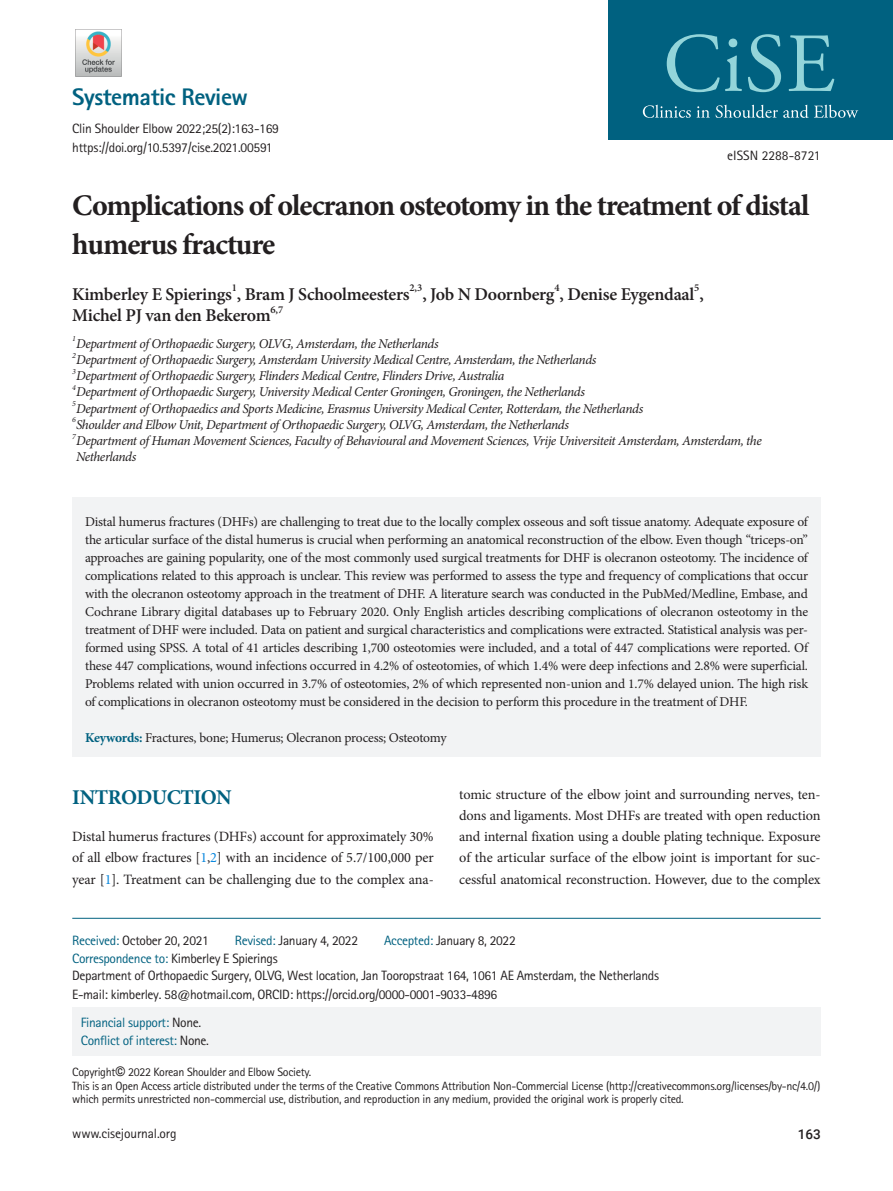
<style>
.page{position:relative;width:893px;height:1191px;background:#fff}
.page>*{position:absolute;margin:0;border:0;box-sizing:border-box;transform-origin:0 0}
.article-title{font:700 30px/39px "Minion Pro";letter-spacing:-.035em;color:#231f20}
.subject{font:800 24px "Rotis Sans Serif Std";letter-spacing:-.02em;color:#006180}
.body-title{font:700 21px "Minion Pro";letter-spacing:-.02em;color:#006180}
.contrib-group{font:600 18px "Minion Pro";letter-spacing:-.015em;color:#231f20}
.body{font:14.25px/21.3px "Minion Pro";letter-spacing:-.01em;color:#231f20;text-align:justify}
.abstract{font:13.5px/18px "Minion Pro";letter-spacing:-.02em;color:#231f20;text-align:justify}
.aff{font:italic 13.5px/16.2px "Minion Pro";letter-spacing:-.03em;color:#231f20}
.date-published{font:13.5px/17.1px "Rotis Sans Serif Std";letter-spacing:-.025em;color:#231f20}
.doi{font:13.5px "Rotis Sans Serif Std";letter-spacing:-.02em;color:#231f20}
.date-published-2{font:13.5px "Rotis Sans Serif Std";letter-spacing:-.025em;color:#006180}
.date-published-3{font:13.5px "Rotis Sans Serif Std";color:#231f20}
.t1{font:500 13.5px "Roboto";color:#231f20}
.t2{font:12px/13.5px "Rotis Sans Serif Std";letter-spacing:-.025em;color:#231f20}
.contrib-group-2{font:600 10.5px "Minion Pro";color:#231f20}
.aff-2{font:italic 7.8px "Minion Pro";color:#231f20}
.s1{font-weight:700;color:#006180}
.s2{color:#0b88de}
.s3{color:#006180}
.s4{color:#231f20}
.s5{font-family:"Roboto";font-weight:500;font-size:13.5px}
</style>
<div class="page">
<div style="left:72px;top:497px;width:749px;height:260px;background:#f2f3f4"></div>
<div style="left:72px;top:1007px;width:749px;height:48px;background:#f2f3f4"></div>
<hr style="left:72px;top:918px;width:749px;height:1px;background:#006180">
<div style="left:608px;top:0;width:285px;height:139px;background:#006180"></div>
<svg style="left:667px;top:34px;width:75px;height:58px"></svg>
<svg style="left:748px;top:34px;width:33px;height:58px"></svg>
<svg style="left:788px;top:35px;width:46px;height:56px"></svg>
<svg style="left:643px;top:105px;width:215px;height:13px"></svg>
<img style="left:75px;top:29px;width:47px;height:47px">
<p class="subject" style="left:72px;top:82px;width:177px">Systematic Review</p>
<p class="doi" style="left:72px;top:121px;width:208px">Clin Shoulder Elbow 2022;25(2):163-169</p>
<p class="doi" style="left:72px;top:139px;width:202px">https://doi.org/10.5397/cise.2021.00591</p>
<p class="article-title" style="left:72px;top:185px;width:739px">Complications of olecranon osteotomy in the treatment of distal humerus fracture</p>
<p class="contrib-group" style="left:72px;top:281px;width:339px">Kimberley E Spierings , Bram J Schoolmeesters</p>
<p class="date-published-3" style="left:727px;top:147px;width:95px">eISSN 2288-8721</p>
<p class="contrib-group-2" style="left:232px;top:281px;width:7px">1</p>
<p class="contrib-group-2" style="left:409px;top:281px;width:14px">2,3</p>
<p class="contrib-group" style="left:422px;top:281px;width:283px">, Job N Doornberg , Denise Eygendaal ,</p>
<p class="contrib-group-2" style="left:554px;top:281px;width:7px">4</p>
<p class="contrib-group-2" style="left:694px;top:281px;width:7px">5</p>
<p class="contrib-group" style="left:72px;top:303px;width:200px">Michel PJ van den Bekerom</p>
<p class="contrib-group-2" style="left:270px;top:302px;width:14px">6,7</p>
<p class="aff-2" style="left:72px;top:333px;width:5px">1</p>
<p class="aff" style="left:76px;top:335px;width:364px">Department of Orthopaedic Surgery, OLVG, Amsterdam, the Netherlands</p>
<p class="aff-2" style="left:72px;top:350px;width:5px">2</p>
<p class="aff" style="left:76px;top:351px;width:522px">Department of Orthopaedic Surgery, Amsterdam University Medical Centre, Amsterdam, the Netherlands</p>
<p class="aff-2" style="left:72px;top:366px;width:5px">3</p>
<p class="aff" style="left:76px;top:368px;width:430px">Department of Orthopaedic Surgery, Flinders Medical Centre, Flinders Drive, Australia</p>
<p class="aff-2" style="left:72px;top:382px;width:5px">4</p>
<p class="aff" style="left:76px;top:384px;width:510px">Department of Orthopaedic Surgery, University Medical Center Groningen, Groningen, the Netherlands</p>
<p class="aff-2" style="left:72px;top:398px;width:5px">5</p>
<p class="aff" style="left:76px;top:400px;width:569px">Department of Orthopaedics and Sports Medicine, Erasmus University Medical Center, Rotterdam, the Netherlands</p>
<p class="aff-2" style="left:72px;top:414px;width:5px">6</p>
<p class="aff" style="left:76px;top:416px;width:494px">Shoulder and Elbow Unit, Department of Orthopaedic Surgery, OLVG, Amsterdam, the Netherlands</p>
<p class="aff-2" style="left:72px;top:431px;width:5px">7</p>
<p class="aff" style="left:76px;top:432px;width:687px">Department of Human Movement Sciences, Faculty of Behavioural and Movement Sciences, Vrije Universiteit Amsterdam, Amsterdam, the<br>Netherlands</p>
<p class="abstract" style="left:85px;top:513px;width:725px">Distal humerus fractures (DHFs) are challenging to treat due to the locally complex osseous and soft tissue anatomy. Adequate exposure of the articular surface of the distal humerus is crucial when performing an anatomical reconstruction of the elbow. Even though “triceps-on” approaches are gaining popularity, one of the most commonly used surgical treatments for DHF is olecranon osteotomy. The incidence of complications related to this approach is unclear. This review was performed to assess the type and frequency of complications that occur with the olecranon osteotomy approach in the treatment of DHF. A literature search was conducted in the PubMed/Medline, Embase, and Cochrane Library digital databases up to February 2020. Only English articles describing complications of olecranon osteotomy in the treatment of DHF were included. Data on patient and surgical characteristics and complications were extracted. Statistical analysis was per&shy;formed using SPSS. A total of 41 articles describing 1,700 osteotomies were included, and a total of 447 complications were reported. Of these 447 complications, wound infections occurred in 4.2% of osteotomies, of which 1.4% were deep infections and 2.8% were superficial.<br>Problems related with union occurred in 3.7% of osteotomies, 2% of which represented non-union and 1.7% delayed union. The high risk of complications in olecranon osteotomy must be considered in the decision to perform this procedure in the treatment of DHF.</p>
<p class="abstract" style="left:85px;top:729px;width:363px"><span class="s1">Keywords:</span> Fractures, bone; Humerus; Olecranon process; Osteotomy</p>
<p class="body-title" style="left:72px;top:782px;width:161px">INTRODUCTION</p>
<p class="body" style="left:72px;top:826px;width:363px">Distal humerus fractures (DHFs) account for approximately 30% of all elbow fractures [<span class="s2">1</span>,<span class="s2">2</span>] with an incidence of 5.7/100,000 per year [<span class="s2">1</span>]. Treatment can be challenging due to the complex ana-</p>
<p class="body" style="left:459px;top:783px;width:363px">tomic structure of the elbow joint and surrounding nerves, ten&shy;dons and ligaments. Most DHFs are treated with open reduction and internal fixation using a double plating technique. Exposure of the articular surface of the elbow joint is important for suc&shy;cessful anatomical reconstruction. However, due to the complex</p>
<p class="date-published" style="left:72px;top:931px;width:138px"><span class="s3">Received:</span> October 20, 2021</p>
<p class="date-published" style="left:235px;top:931px;width:125px"><span class="s3">Revised:</span> January 4, 2022</p>
<p class="date-published" style="left:384px;top:931px;width:133px"><span class="s3">Accepted:</span> January 8, 2022</p>
<p class="date-published" style="left:72px;top:949px;width:588px"><span class="s3">Correspondence to:</span> Kimberley E Spierings<br>Department of Orthopaedic Surgery, OLVG, West location, Jan Tooropstraat 164, 1061 AE Amsterdam, the Netherlands</p>
<p class="date-published" style="left:72px;top:985px;width:427px">E-mail: kimberley. 58@hotmail.com, ORCID: https://orcid.org/0000-0001-9033-4896</p>
<p class="date-published-2" style="left:81px;top:1014px;width:122px">Financial support: <span class="s4">None.</span></p>
<p class="date-published-2" style="left:81px;top:1032px;width:130px">Conflict of interest: <span class="s4">None.</span></p>
<p class="t2" style="left:72px;top:1065px;width:750px">Copyright<span class="s5">©</span> 2022 Korean Shoulder and Elbow Society.<br>This is an Open Access article distributed under the terms of the Creative Commons Attribution Non-Commercial License (http://creativecommons.org/licenses/by-nc/4.0/) which permits unrestricted non-commercial use, distribution, and reproduction in any medium, provided the original work is properly cited.</p>
<p class="date-published" style="left:72px;top:1125px;width:106px">www.cisejournal.org</p>
<p class="t1" style="left:798px;top:1124px;width:25px">163</p>
</div>
